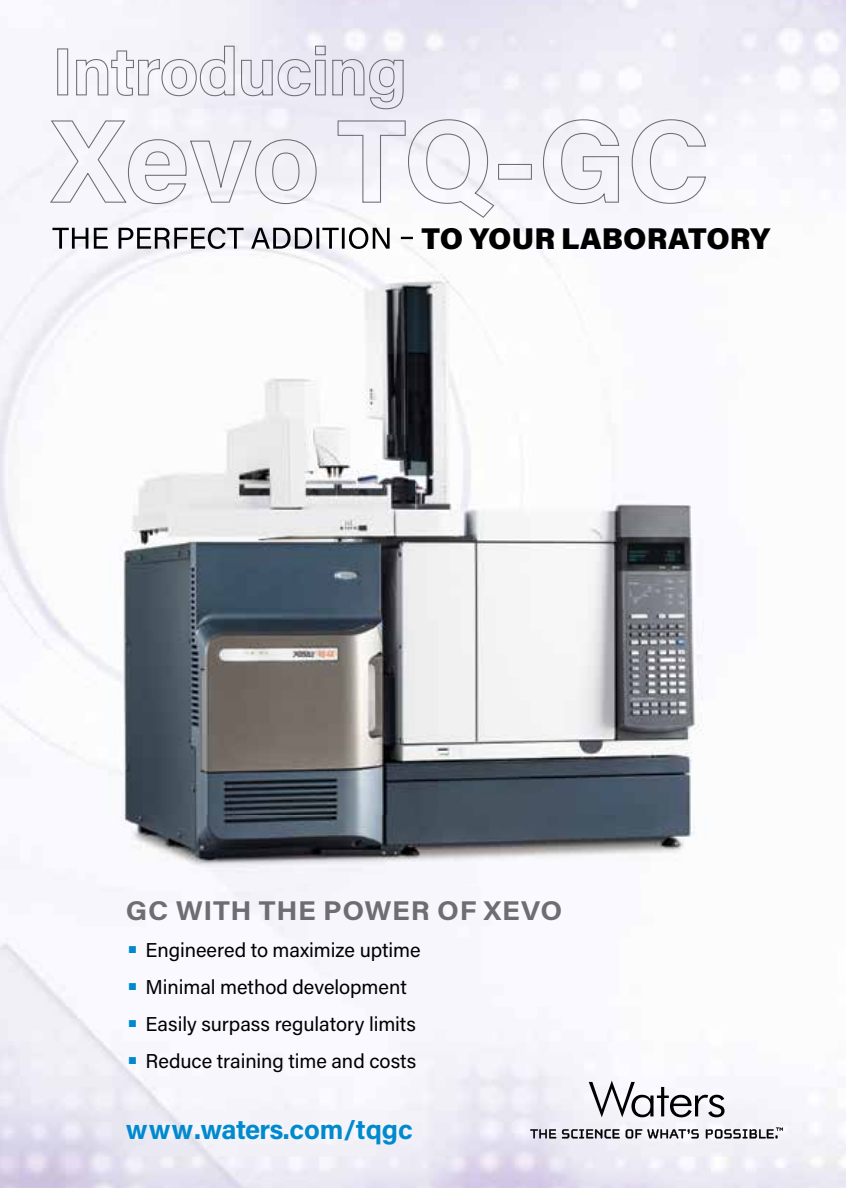
<style>
.page{position:relative;width:846px;height:1188px;background:#fff}
.page>*{position:absolute;margin:0;border:0;box-sizing:border-box;transform-origin:0 0}
.t1{font:900 30px "Acumin Pro";letter-spacing:.005em;color:#000}
.t2{font:700 27.2px "Acumin Pro";letter-spacing:.025em;color:#6d6e71;scale:1.05 1}
.t3{font:700 27.2px "Acumin Pro";letter-spacing:-.005em;color:#008ace}
.t4{font:20px "Acumin Pro";letter-spacing:-.005em;color:#000}
</style>
<div class="page">
<img style="left:0;top:0;width:846px;height:1188px">
<img style="left:86px;top:263px;width:659px;height:622px">
<svg style="left:57px;top:48px;width:11px;height:47px"></svg>
<svg style="left:76px;top:46px;width:159px;height:50px"></svg>
<svg style="left:241px;top:46px;width:85px;height:50px;background:#dddbe5"></svg>
<svg style="left:332px;top:59px;width:72px;height:50px;background:#d9d8e2"></svg>
<svg style="left:50px;top:120px;width:267px;height:84px"></svg>
<svg style="left:338px;top:119px;width:194px;height:99px"></svg>
<svg style="left:543px;top:119px;width:76px;height:85px"></svg>
<svg style="left:632px;top:119px;width:74px;height:85px"></svg>
<svg style="left:52px;top:227px;width:361px;height:22px"></svg>
<svg style="left:530px;top:1129px;width:26px;height:9px"></svg>
<svg style="left:562px;top:1129px;width:58px;height:9px"></svg>
<svg style="left:626px;top:1129px;width:73px;height:10px"></svg>
<svg style="left:706px;top:1127px;width:77px;height:12px"></svg>
<svg style="left:589px;top:1081px;width:136px;height:36px"></svg>
<hr style="left:845px;top:0;width:1px;height:256px;background:#008ace">
<h1 class="t1" style="left:421px;top:217px;width:350px">TO YOUR LABORATORY</h1>
<h2 class="t2" style="left:126px;top:892px;width:417px">GC WITH THE POWER OF XEVO</h2>
<p class="t4" style="left:129px;top:937px;width:293px"><sup>■</sup> Engineered to maximize uptime</p>
<p class="t4" style="left:129px;top:974px;width:279px"><sup>■</sup> Minimal method development</p>
<p class="t4" style="left:129px;top:1011px;width:288px"><sup>■</sup> Easily surpass regulatory limits</p>
<p class="t4" style="left:129px;top:1048px;width:289px"><sup>■</sup> Reduce training time and costs</p>
<h2 class="t3" style="left:126px;top:1110px;width:288px">www.waters.com/tqgc</h2>
</div>
